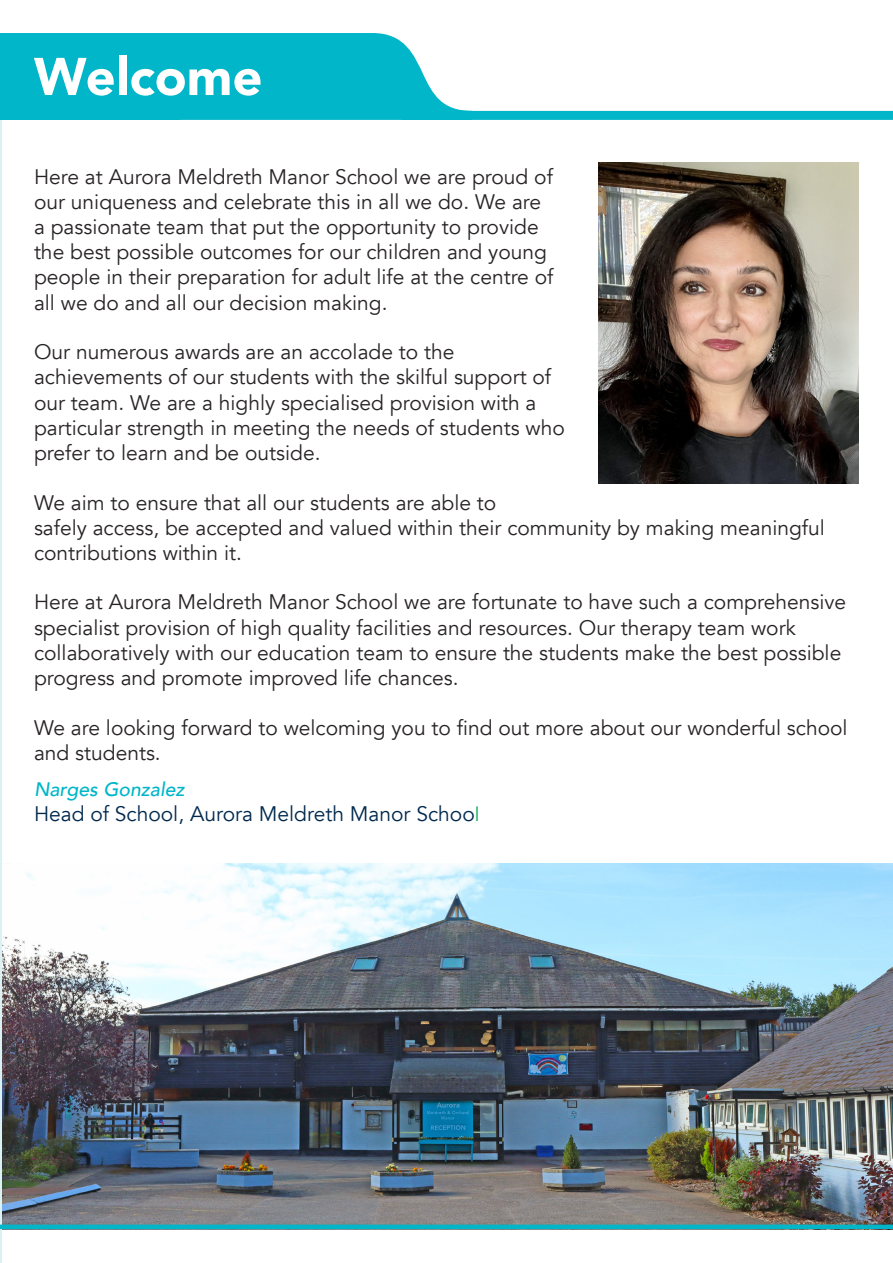
<style>
.page{position:relative;width:893px;height:1263px;background:#fff}
.page>*{position:absolute;margin:0;border:0;box-sizing:border-box;transform-origin:0 0}
.t1{font:900 52.5px "Avenir";color:#fff}
.t2{font:21px/25.2px "Avenir";color:#282426}
.t3{font:21px "Avenir";color:#00294e}
.t4{font:italic 500 19.5px "Avenir";color:#00b6c8}
.s1{font-size:19.5px;color:#00ab54}
</style>
<div class="page">
<img style="left:1px;top:863px;width:892px;height:361px">
<img style="left:598px;top:163px;width:261px;height:320px">
<hr style="left:0;top:120px;width:1px;height:1143px;background:#dcf1f4">
<div style="left:401px;top:111px;width:492px;height:9px;background:#00b6c8"></div>
<svg style="left:0;top:33px;width:481px;height:91px"></svg>
<div style="left:0;top:1224px;width:893px;height:5px;background:#00b6c8"></div>
<p class="t1" style="left:34px;top:32px;width:230px">Welcome</p>
<p class="t2" style="left:34px;top:164px;width:521px">Here at Aurora Meldreth Manor School we are proud of our uniqueness and celebrate this in all we do. We are a passionate team that put the opportunity to provide the best possible outcomes for our children and young people in their preparation for adult life at the centre of all we do and all our decision making.</p>
<p class="t2" style="left:34px;top:340px;width:532px">Our numerous awards are an accolade to the achievements of our students with the skilful support of our team. We are a highly specialised provision with a particular strength in meeting the needs of students who prefer to learn and be outside.</p>
<p class="t2" style="left:34px;top:490px;width:792px">We aim to ensure that all our students are able to<br>safely access, be accepted and valued within their community by making meaningful contributions within it.</p>
<p class="t2" style="left:34px;top:590px;width:814px">Here at Aurora Meldreth Manor School we are fortunate to have such a comprehensive specialist provision of high quality facilities and resources. Our therapy team work collaboratively with our education team to ensure the students make the best possible progress and promote improved life chances.</p>
<p class="t2" style="left:34px;top:715px;width:815px">We are looking forward to welcoming you to find out more about our wonderful school and students.</p>
<p class="t4" style="left:34px;top:777px;width:152px">Narges Gonzalez</p>
<p class="t3" style="left:34px;top:801px;width:447px">Head of School, Aurora Meldreth Manor Schoo<span class="s1">l</span></p>
</div>
